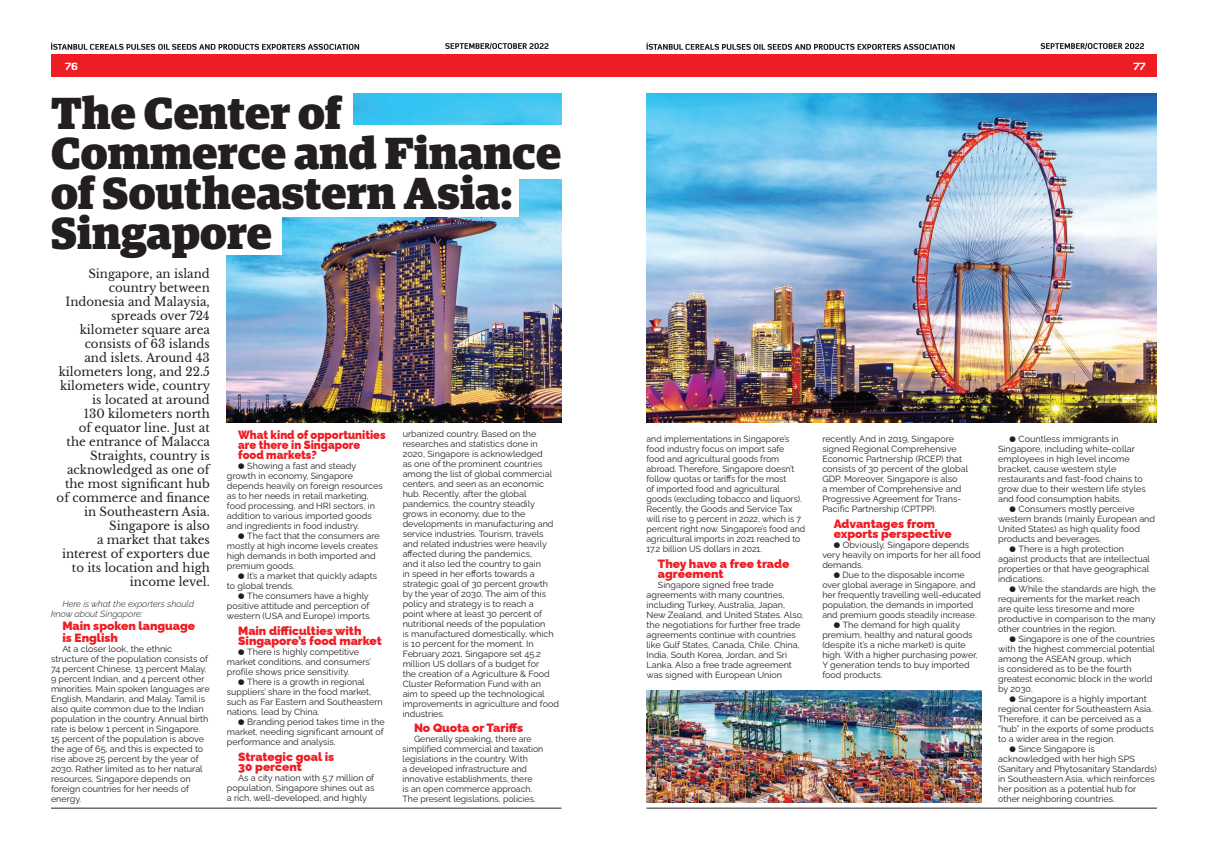
<style>
.page{position:relative;width:1208px;height:859px;background:#fff}
.page>*{position:absolute;margin:0;border:0;box-sizing:border-box;transform-origin:0 0}
.t1{font:900 45px/40px "Guardian Egyp";color:#231f20}
.t2{font:12px/14px "Libre Baskerville";color:#231f20;text-align:right}
.t3{font:900 12px/10px "Raleway";color:#ee1d23}
.t4{font:900 12px/10px "Raleway";color:#ee1d23;scale:.93 1}
.t5{font:900 10px "Diavlo";color:#fff}
.t6{font:9px/10px "Raleway";color:#231f20}
.t7{font:italic 300 9px/10px "Raleway";color:#231f20}
</style>
<div class="page">
<div style="left:51px;top:54px;width:553px;height:23px;background:#ee1d23"></div>
<div style="left:604px;top:54px;width:553px;height:23px;background:#ee1d23"></div>
<hr style="left:51px;top:808px;width:510px;height:1px;background:#231f20">
<hr style="left:646px;top:808px;width:511px;height:1px;background:#231f20">
<img style="left:227px;top:94px;width:334px;height:328px">
<img style="left:646px;top:94px;width:511px;height:328px">
<div style="left:210px;top:91px;width:142px;height:54px;background:#fff"></div>
<div style="left:210px;top:125px;width:363px;height:54px;background:#fff"></div>
<div style="left:210px;top:177px;width:308px;height:40px;background:#fff"></div>
<div style="left:210px;top:215px;width:71px;height:40px;background:#fff"></div>
<img style="left:646px;top:690px;width:335px;height:112px">
<svg style="left:51px;top:43px;width:308px;height:7px"></svg>
<svg style="left:646px;top:43px;width:308px;height:7px"></svg>
<svg style="left:445px;top:43px;width:104px;height:7px"></svg>
<svg style="left:1040px;top:43px;width:104px;height:7px"></svg>
<p class="t5" style="left:65px;top:60px;width:14px">76</p>
<p class="t5" style="left:1133px;top:60px;width:14px">77</p>
<p class="t1" style="left:51px;top:89px;width:512px">The Center of<br>Commerce and Finance</p>
<p class="t1" style="left:51px;top:169px;width:463px">of Southeastern Asia:<br>Singapore</p>
<p class="t2" style="left:57px;top:267px;width:155px">Singapore, an island country between<br>Indonesia and Malaysia, spreads over 724 kilometer square area consists of 63 islands<br>and islets. Around 43 kilometers long, and 22.5 kilometers wide, country is located at around<br>130 kilometers north<br>of equator line. Just at<br>the entrance of Malacca<br>Straights, country is acknowledged as one of the most significant hub of commerce and finance in Southeastern Asia.<br>Singapore is also<br>a market that takes interest of exporters due to its location and high income level.</p>
<p class="t6" style="left:403px;top:427px;width:158px">urbanized country. Based on the researches and statistics done in<br>2020, Singapore is acknowledged<br>as one of the prominent countries among the list of global commercial centers, and seen as an economic hub. Recently, after the global pandemics, the country steadily grows in economy, due to the developments in manufacturing and service industries. Tourism, travels and related industries were heavily affected during the pandemics,<br>and it also led the country to gain<br>in speed in her efforts towards a strategic goal of 30 percent growth by the year of 2030. The aim of this policy and strategy is to reach a<br>point where at least 30 percent of nutritional needs of the population<br>is manufactured domestically, which is 10 percent for the moment. In<br>February 2021, Singapore set 45.2 million US dollars of a budget for<br>the creation of a Agriculture &amp; Food<br>Cluster Reformation Fund with an<br>aim to speed up the technological improvements in agriculture and food industries.</p>
<p class="t3" style="left:414px;top:722px;width:111px">No Quota or Tariffs</p>
<p class="t6" style="left:403px;top:733px;width:142px;text-indent:11px">Generally speaking, there are simplified commercial and taxation legislations in the country. With<br>a developed infrastructure and innovative establishments, there<br>is an open commerce approach.<br>The present legislations, policies,</p>
<p class="t4" style="left:238px;top:429px;width:160px">What kind of opportunities are there in Singapore food markets?</p>
<p class="t6" style="left:227px;top:460px;width:157px;text-indent:20px">Showing a fast and steady growth in economy, Singapore depends heavily on foreign resources as to her needs in retail marketing, food processing, and HRI sectors, in addition to various imported goods and ingredients in food industry.</p>
<p class="t6" style="left:227px;top:530px;width:154px;text-indent:20px">The fact that the consumers are mostly at high income levels creates high demands in both imported and premium goods.</p>
<p class="t6" style="left:227px;top:570px;width:152px;text-indent:20px">It’s a market that quickly adapts to global trends.</p>
<p class="t6" style="left:227px;top:590px;width:146px;text-indent:20px">The consumers have a highly positive attitude and perception of western (USA and Europe) imports.</p>
<p class="t3" style="left:238px;top:624px;width:145px">Main difficulties with<br>Singapore’s food market</p>
<p class="t6" style="left:227px;top:646px;width:146px;text-indent:20px">There is highly competitive market conditions, and consumers’ profile shows price sensitivity.</p>
<p class="t6" style="left:227px;top:676px;width:157px;text-indent:20px">There is a growth in regional suppliers’ share in the food market, such as Far Eastern and Southeastern nations, lead by China.</p>
<p class="t6" style="left:227px;top:716px;width:159px;text-align:justify;text-indent:20px">Branding period takes time in the market, needing significant amount of performance and analysis.</p>
<p class="t3" style="left:238px;top:750px;width:97px">Strategic goal is<br>30 percent</p>
<p class="t6" style="left:227px;top:771px;width:149px;text-align:justify;text-indent:11px">As a city nation with 5.7 million of population, Singapore shines out as a rich, well-developed, and highly</p>
<p class="t7" style="left:51px;top:597px;width:145px;text-indent:11px">Here is what the exporters should know about Singapore:</p>
<p class="t3" style="left:62px;top:619px;width:134px;line-height:12px">Main spoken language is English</p>
<p class="t6" style="left:51px;top:643px;width:160px;text-indent:11px">At a closer look, the ethnic structure of the population consists of 74 percent Chinese, 13 percent Malay, 9 percent Indian, and 4 percent other minorities. Main spoken languages are English, Mandarin, and Malay. Tamil is also quite common due to the Indian population in the country. Annual birth rate is below 1 percent in Singapore.<br>15 percent of the population is above the age of 65, and this is expected to rise above 25 percent by the year of 2030. Rather limited as to her natural resources, Singapore depends on foreign countries for her needs of energy.</p>
<p class="t6" style="left:646px;top:433px;width:160px">and implementations in Singapore’s food industry focus on import safe<br>food and agricultural goods from abroad. Therefore, Singapore doesn’t follow quotas or tariffs for the most<br>of imported food and agricultural goods (excluding tobacco and liquors).<br>Recently, the Goods and Service Tax will rise to 9 percent in 2022, which is 7 percent right now. Singapore’s food and agricultural imports in 2021 reached to 17.2 billion US dollars in 2021.</p>
<p class="t3" style="left:658px;top:557px;width:133px">They have a free trade agreement</p>
<p class="t6" style="left:646px;top:579px;width:159px;text-indent:11px">Singapore signed free trade agreements with many countries, including Turkey, Australia, Japan, New Zealand, and United States. Also, the negotiations for further free trade agreements continue with countries like Gulf States, Canada, Chile, China, India, South Korea, Jordan, and Sri Lanka. Also a free trade agreement was signed with European Union</p>
<p class="t6" style="left:822px;top:433px;width:147px">recently. And in 2019, Singapore signed Regional Comprehensive<br>Economic Partnership (RCEP) that consists of 30 percent of the global<br>GDP. Moreover, Singapore is also<br>a member of Comprehensive and<br>Progressive Agreement for Trans-<br>Pacific Partnership (CPTPP).</p>
<p class="t3" style="left:833px;top:517px;width:120px">Advantages from exports perspective</p>
<p class="t6" style="left:822px;top:539px;width:160px;text-indent:20px">Obviously, Singapore depends very heavily on imports for her all food demands.</p>
<p class="t6" style="left:822px;top:569px;width:160px;text-indent:20px">Due to the disposable income over global average in Singapore, and her frequently travelling well-educated population, the demands in imported and premium goods steadily increase.</p>
<p class="t6" style="left:822px;top:619px;width:157px;text-indent:20px">The demand for high quality premium, healthy and natural goods (despite it’s a niche market) is quite high. With a higher purchasing power,<br>Y generation tends to buy imported food products.</p>
<p class="t6" style="left:998px;top:433px;width:149px;text-indent:20px">Countless immigrants in<br>Singapore, including white-collar employees in high level income bracket, cause western style restaurants and fast-food chains to grow due to their western life styles and food consumption habits.</p>
<p class="t6" style="left:998px;top:503px;width:158px;text-indent:20px">Consumers mostly perceive western brands (mainly European and<br>United States) as high quality food products and beverages.</p>
<p class="t6" style="left:998px;top:543px;width:153px;text-indent:20px">There is a high protection against products that are intellectual properties or that have geographical indications.</p>
<p class="t6" style="left:998px;top:583px;width:159px;text-indent:20px">While the standards are high, the requirements for the market reach<br>are quite less tiresome and more productive in comparison to the many other countries in the region.</p>
<p class="t6" style="left:998px;top:633px;width:158px;text-indent:20px">Singapore is one of the countries with the highest commercial potential among the ASEAN group, which<br>is considered as to be the fourth greatest economic block in the world by 2030.</p>
<p class="t6" style="left:998px;top:693px;width:157px;text-indent:20px">Singapore is a highly important regional center for Southeastern Asia.<br>Therefore, it can be perceived as a “hub” in the exports of some products to a wider area in the region.</p>
<p class="t6" style="left:998px;top:743px;width:160px;text-indent:20px">Since Singapore is acknowledged with her high SPS (Sanitary and Phytosanitary Standards) in Southeastern Asia, which reinforces her position as a potential hub for other neighboring countries.</p>
</div>
